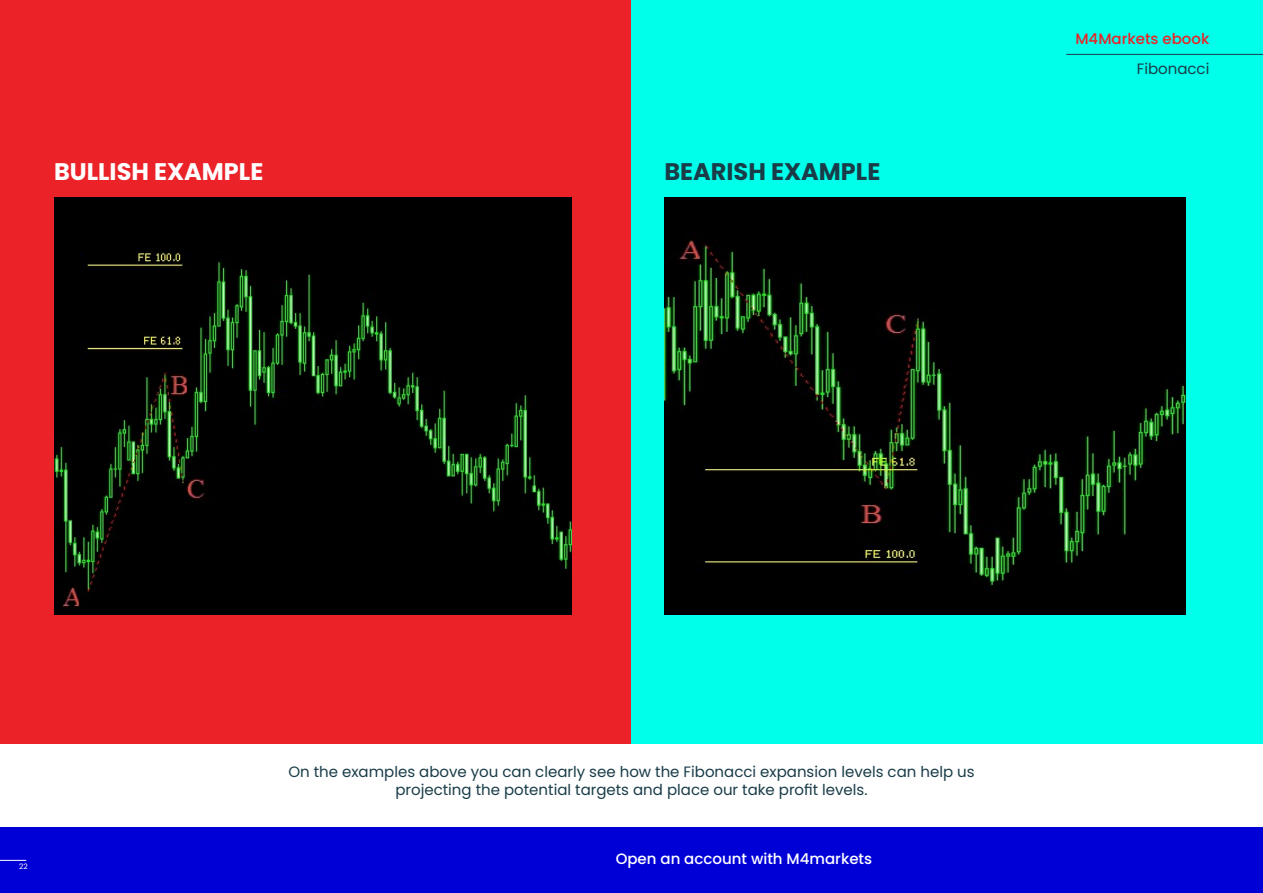
<style>
.page{position:relative;width:1263px;height:893px;background:#fff}
.page>*{position:absolute;margin:0;border:0;box-sizing:border-box;transform-origin:0 0}
.t1{font:700 24px "Poppins";color:#fff}
.t2{font:700 24px "Poppins";color:#193c48}
.t3{font:15px/18px "Poppins";color:#193c48;text-align:center}
.t4{font:500 15px "Poppins";color:#fff}
.t5{font:500 15px "Poppins";color:#eb2227}
.t6{font:7.5px "Poppins";color:#fff}
</style>
<div class="page">
<div style="left:0;top:825px;width:1263px;height:68px;background:#0000d6"></div>
<svg style="left:0;top:860px;width:26px;height:1px"></svg>
<div style="left:0;top:0;width:631px;height:825px;background:#eb2227"></div>
<div style="left:631px;top:0;width:632px;height:825px;background:#00ffea"></div>
<img style="left:54px;top:197px;width:517px;height:417px">
<img style="left:664px;top:197px;width:521px;height:417px">
<div style="left:0;top:744px;width:1263px;height:82px;background:#fff"></div>
<hr style="left:1066px;top:54px;width:197px;height:1px;background:#193c48">
<h1 class="t1" style="left:54px;top:158px;width:211px">BULLISH EXAMPLE</h1>
<h1 class="t2" style="left:664px;top:158px;width:217px">BEARISH EXAMPLE</h1>
<p class="t5" style="left:1075px;top:30px;width:136px">M4Markets ebook</p>
<p class="t3" style="left:1137px;top:60px;width:74px">Fibonacci</p>
<p class="t3" style="left:288px;top:763px;width:688px">On the examples above you can clearly see how the Fibonacci expansion levels can help us projecting the potential targets and place our take profit levels.</p>
<p class="t6" style="left:19px;top:862px;width:10px">22</p>
<p class="t4" style="left:616px;top:850px;width:258px">Open an account with M4markets</p>
</div>
